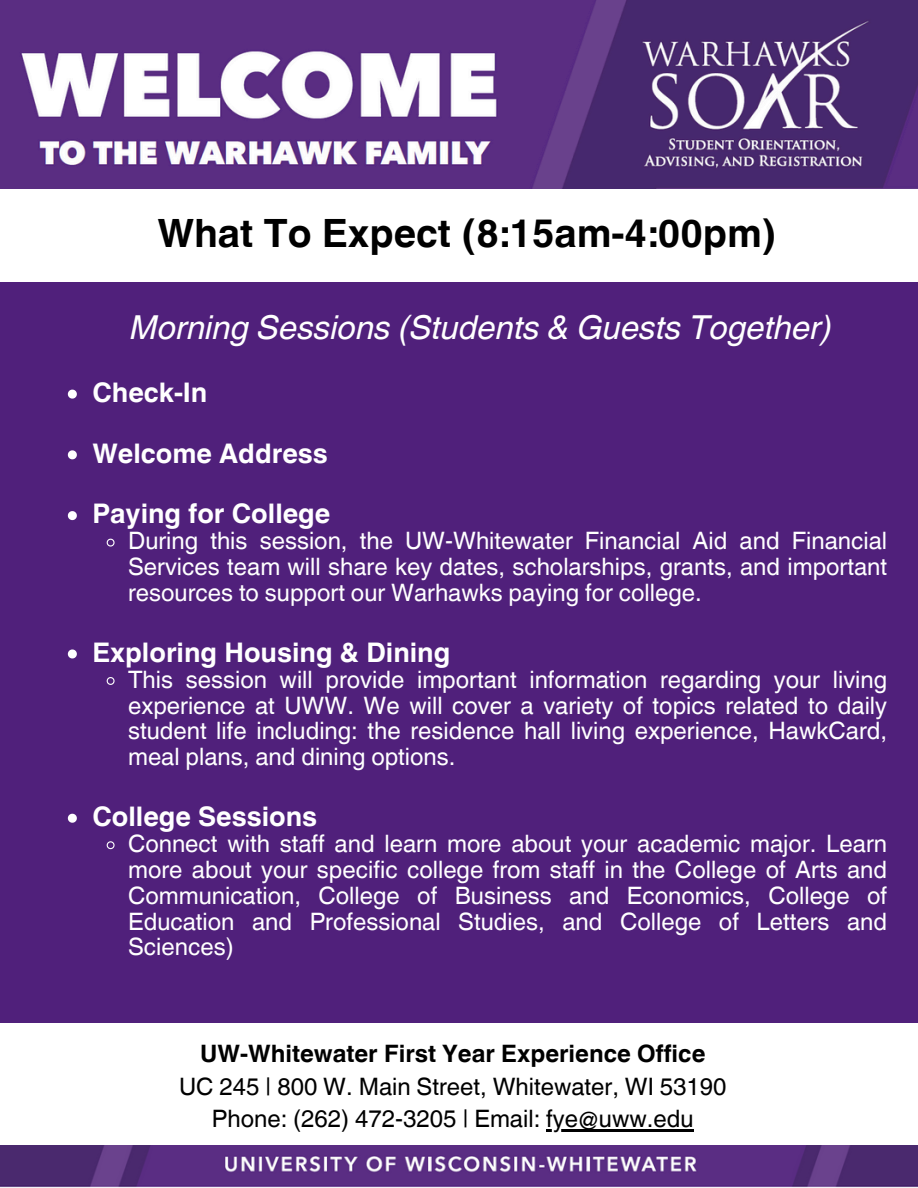
<style>
.page{position:relative;width:918px;height:1188px;background:#fff}
.page>*{position:absolute;margin:0;border:0;box-sizing:border-box;transform-origin:0 0}
.t1{font:700 39px "Helvetica World";color:#000}
.t2{font:italic 33px "Helvetica World";color:#fff}
.t3{font:700 27px "Helvetica World";color:#fff}
.t4{font:24px/25.8px "Helvetica World";color:#fff;text-align:justify}
.t5{font:24px "Helvetica World";color:#000}
.t6{font:700 24px "Helvetica World";color:#000}
</style>
<div class="page">
<img style="left:0;top:0;width:918px;height:189px">
<img style="left:0;top:1145px;width:918px;height:43px">
<div style="left:0;top:283px;width:918px;height:740px;background:#50207b"></div>
<svg style="left:68px;top:390px;width:9px;height:9px"></svg>
<svg style="left:68px;top:450px;width:9px;height:9px"></svg>
<svg style="left:68px;top:511px;width:9px;height:9px"></svg>
<svg style="left:106px;top:538px;width:9px;height:9px"></svg>
<svg style="left:68px;top:649px;width:9px;height:9px"></svg>
<svg style="left:106px;top:677px;width:9px;height:8px"></svg>
<svg style="left:68px;top:814px;width:9px;height:9px"></svg>
<svg style="left:106px;top:841px;width:9px;height:9px"></svg>
<hr style="left:546px;top:1129px;width:148px;height:3px;background:#000">
<p class="t1" style="left:157px;top:202px;width:620px">What To Expect (8:15am-4:00pm)</p>
<p class="t2" style="left:130px;top:300px;width:704px">Morning Sessions (Students &amp; Guests Together)</p>
<h1 class="t3" style="left:92px;top:370px;width:117px">Check-In</h1>
<h2 class="t3" style="left:92px;top:431px;width:237px">Welcome Address</h2>
<p class="t3" style="left:92px;top:492px;width:239px">Paying for College</p>
<p class="t4" style="left:128px;top:528px;width:761px">During this session, the UW-Whitewater Financial Aid and Financial Services team will share key dates, scholarships, grants, and important resources to support our Warhawks paying for college.</p>
<p class="t3" style="left:92px;top:630px;width:360px">Exploring Housing &amp; Dining</p>
<p class="t4" style="left:128px;top:667px;width:761px">This session will provide important information regarding your living experience at UWW. We will cover a variety of topics related to daily student life including: the residence hall living experience, HawkCard, meal plans, and dining options.</p>
<p class="t3" style="left:92px;top:794px;width:226px">College Sessions</p>
<p class="t4" style="left:128px;top:831px;width:761px">Connect with staff and learn more about your academic major. Learn more about your specific college from staff in the College of Arts and Communication, College of Business and Economics, College of Education and Professional Studies, and College of Letters and Sciences)</p>
<p class="t6" style="left:200px;top:1034px;width:507px">UW-Whitewater First Year Experience Office</p>
<p class="t5" style="left:179px;top:1072px;width:549px">UC 245 | 800 W. Main Street, Whitewater, WI 53190</p>
<p class="t5" style="left:212px;top:1105px;width:483px">Phone: (262) 472-3205 | Email: fye@uww.edu</p>
</div>
